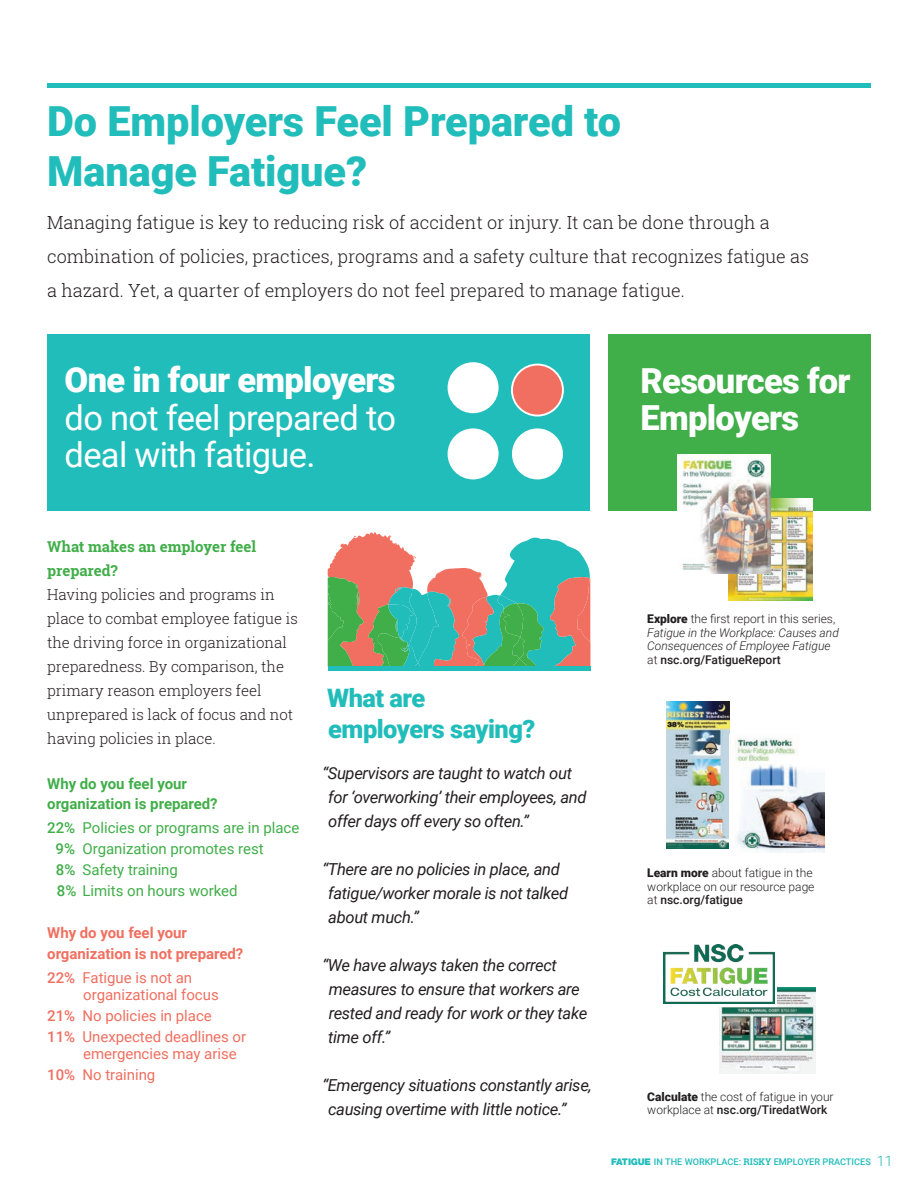
<style>
.page{position:relative;width:918px;height:1188px;background:#fff}
.page>*{position:absolute;margin:0;border:0;box-sizing:border-box;transform-origin:0 0}
.t1{font:900 41.55px/49.8px "Roboto";color:#21bdbb}
.t2{font:900 34.5px/37.5px "Roboto";letter-spacing:-.02em;color:#fff}
.t3{font:34.5px/37.5px "Roboto";letter-spacing:-.02em;color:#fff}
.t4{font:900 25.35px/31.5px "Roboto";letter-spacing:-.02em;color:#21bdbb}
.t5{font:300 18px/33.8px "Roboto Slab";color:#231f20}
.t6{font:italic 16.5px/24px "Roboto";letter-spacing:-.02em;color:#231f20}
.t7{font:300 15px/24px "Roboto Slab";color:#231f20}
.t8{font:15px/21px "Roboto";color:#f06f60}
.t9{font:15px/21px "Roboto";color:#40ae49}
.t10{font:700 15px/20.2px "Roboto";color:#f06f60}
.t11{font:700 15px/20.2px "Roboto";color:#40ae49}
.t12{font:700 15px/24px "Roboto Slab";color:#40ae49}
.t13{font:300 12px/13.5px "Roboto";color:#231f20}
.t14{font:italic 300 12px/13.5px "Roboto";color:#231f20}
.t15{font:500 9.15px "Roboto";color:#21bdbb}
.s1{font-weight:500}
.s2{font-weight:900;font-style:normal}
.s3{font-style:normal}
.s4{font-weight:500;font-style:normal}
.s5{font-weight:900}
.s6{font-family:"Helvetica Neue LT Std";font-weight:900}
.s7{font-family:"Roboto Slab";font-weight:700}
.s8{font-weight:300;font-size:14.25px}
</style>
<div class="page">
<img style="left:720px;top:987px;width:95px;height:87px">
<div style="left:47px;top:334px;width:543px;height:176px;background:#21bdbb"></div>
<div style="left:608px;top:334px;width:263px;height:176px;background:#40ae49"></div>
<div style="left:47px;top:83px;width:824px;height:5px;background:#21bdbb"></div>
<div style="left:448px;top:362px;width:51px;height:51px;background:#fff;border-radius:50%"></div>
<div style="left:448px;top:428px;width:51px;height:51px;background:#fff;border-radius:50%"></div>
<div style="left:512px;top:365px;width:51px;height:51px;background:#f06f60;border-radius:50%"></div>
<div style="left:511px;top:364px;width:53px;height:53px;border:2px solid #fff;border-radius:50%"></div>
<div style="left:512px;top:428px;width:51px;height:51px;background:#fff;border-radius:50%"></div>
<svg style="left:328px;top:532px;width:262px;height:134px"></svg>
<div style="left:328px;top:666px;width:262px;height:5px;background:#21bdbb"></div>
<svg style="left:663px;top:951px;width:113px;height:55px"></svg>
<img style="left:664px;top:944px;width:110px;height:60px">
<img style="left:728px;top:498px;width:84px;height:103px">
<img style="left:667px;top:702px;width:62px;height:147px">
<img style="left:734px;top:738px;width:91px;height:115px">
<img style="left:678px;top:454px;width:92px;height:120px">
<h1 class="t1" style="left:47px;top:95px;width:575px">Do Employers Feel Prepared to<br>Manage Fatigue?</h1>
<p class="t5" style="left:47px;top:205px;width:763px">Managing fatigue is key to reducing risk of accident or injury. It can be done through a combination of policies, practices, programs and a safety culture that recognizes fatigue as a hazard. Yet, a quarter of employers do not feel prepared to manage fatigue.</p>
<h2 class="t2" style="left:65px;top:360px;width:333px">One in four employers</h2>
<h2 class="t3" style="left:65px;top:398px;width:333px">do not feel prepared to deal with fatigue.</h2>
<h2 class="t2" style="left:640px;top:361px;width:212px">Resources for<br>Employers</h2>
<p class="t12" style="left:47px;top:534px;width:210px">What makes an employer feel prepared?</p>
<p class="t7" style="left:47px;top:582px;width:252px">Having policies and programs in place to combat employee fatigue is the driving force in organizational preparedness. By comparison, the primary reason employers feel unprepared is lack of focus and not having policies in place.</p>
<p class="t11" style="left:47px;top:773px;width:172px">Why do you feel your organization is prepared?</p>
<p class="t9" style="left:56px;top:817px;width:245px;text-indent:-8px"><span class="s1">22%</span> Policies or programs are in place<br><span class="s1">9%</span> Organization promotes rest<br><span class="s1">8%</span> Safety training<br><span class="s1">8%</span> Limits on hours worked</p>
<p class="t10" style="left:47px;top:922px;width:198px">Why do you feel your organization is not prepared?</p>
<p class="t8" style="left:83px;top:968px;width:137px;line-height:17.2px;text-indent:-36px"><span class="s1">22%</span> Fatigue is not an organizational focus</p>
<p class="t8" style="left:47px;top:1004px;width:200px"><span class="s1">21%</span> No policies in place<br><span class="s1">11%</span> Unexpected deadlines or</p>
<p class="t8" style="left:47px;top:1043px;width:191px;text-indent:36px">emergencies may arise<br><span class="s1">10%</span> No training</p>
<h3 class="t4" style="left:327px;top:681px;width:210px">What are employers saying?</h3>
<p class="t6" style="left:328px;top:760px;width:260px;text-indent:-6px">“Supervisors are taught to watch out for ‘overworking’ their employees, and offer days off every so often.”</p>
<p class="t6" style="left:328px;top:856px;width:242px;text-indent:-6px">“There are no policies in place, and fatigue/worker morale is not talked about much.”</p>
<p class="t6" style="left:328px;top:953px;width:261px;text-indent:-6px">“We have always taken the correct measures to ensure that workers are rested and ready for work or they take time off.”</p>
<p class="t6" style="left:328px;top:1073px;width:265px;text-indent:-6px">“Emergency situations constantly arise, causing overtime with little notice.”</p>
<p class="t14" style="left:647px;top:612px;width:193px"><span class="s2">Explore</span> <span class="s3">the first report in this series, </span>Fatigue in the Workplace: Causes and Consequences of Employee Fatigue <span class="s3">at</span> <span class="s4">nsc.org/FatigueReport</span></p>
<p class="t13" style="left:647px;top:866px;width:169px"><span class="s5">Learn more</span> about fatigue in the workplace on our resource page at <span class="s1">nsc.org/fatigue</span></p>
<p class="t13" style="left:647px;top:1089px;width:188px"><span class="s5">Calculate</span> the cost of fatigue in your workplace at <span class="s1">nsc.org/TiredatWork</span></p>
<p class="t15" style="left:611px;top:1156px;width:283px"><span class="s6">FATIGUE</span> IN THE WORKPLACE: <span class="s7">RISKY</span> EMPLOYER PRACTICES <span class="s8">11</span></p>
</div>
